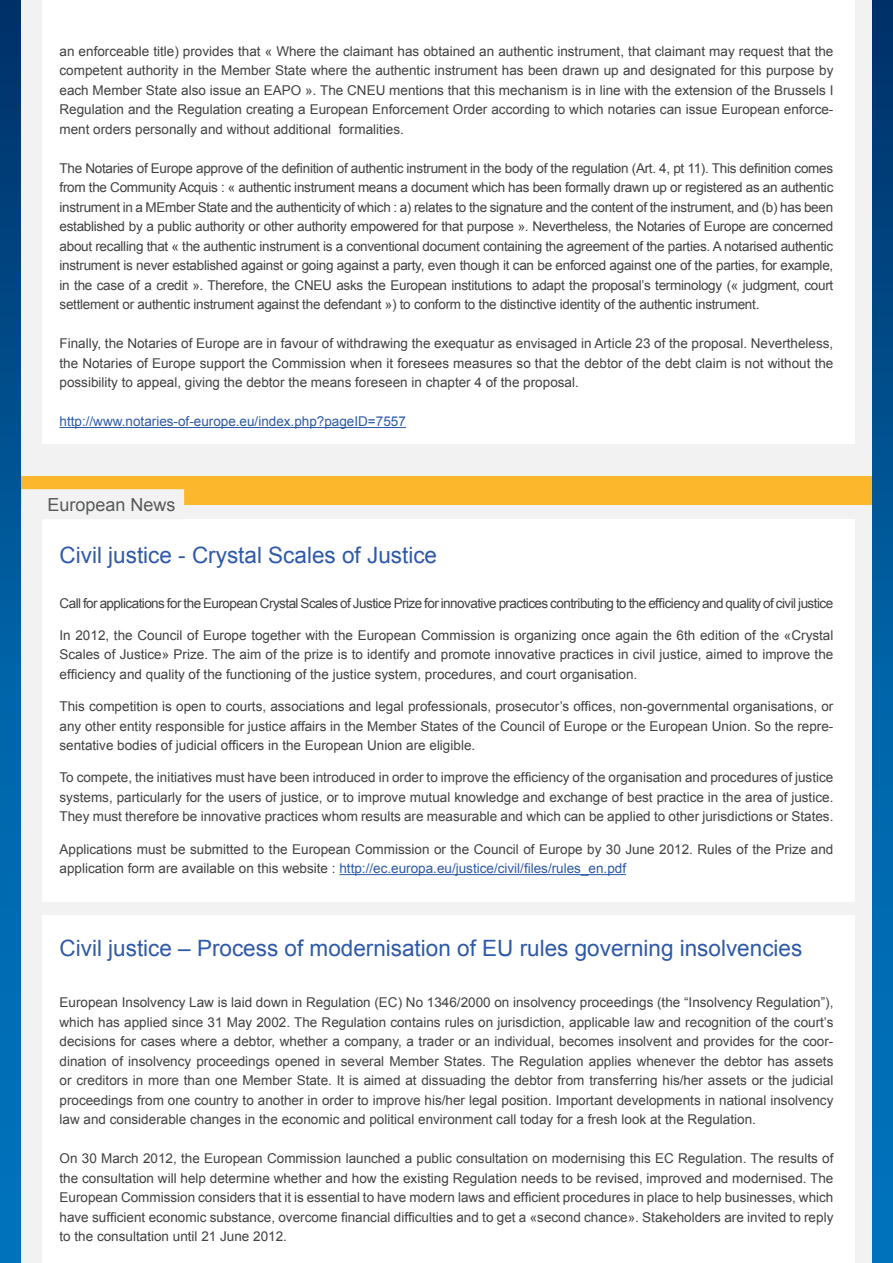
<style>
.page{position:relative;width:893px;height:1263px;background:#fff}
.page>*{position:absolute;margin:0;border:0;box-sizing:border-box;transform-origin:0 0}
.t1{font:22.5px "Arial";color:#2d59a9}
.t2{font:18px "Arial";color:#58595b}
.t3{font:13.5px/19.5px "Arial";color:#414042;text-align:justify}
.t4{font:13.5px "Arial";letter-spacing:-.04em;color:#414042}
.t5{font:13.5px "Arial";color:#2d59a9}
.s1{color:#2d59a9}
</style>
<div class="page">
<div style="left:0;top:0;width:893px;height:1263px;background:linear-gradient(to bottom,#00376f,#007cc8)"></div>
<div style="left:21px;top:0;width:851px;height:1263px;background:#f2f2f2"></div>
<div style="left:43px;top:915px;width:812px;height:348px;background:#fff"></div>
<div style="left:43px;top:519px;width:812px;height:382px;background:#fff"></div>
<div style="left:43px;top:0;width:812px;height:443px;background:#fff"></div>
<div style="left:21px;top:476px;width:851px;height:28px;background:#fdb72d"></div>
<div style="left:21px;top:489px;width:163px;height:30px;background:#f2f2f2"></div>
<hr style="left:60px;top:427px;width:346px;height:1px;background:#2d59a9">
<hr style="left:339px;top:874px;width:287px;height:1px;background:#2d59a9">
<p class="t3" style="left:60px;top:41px;width:775px">an enforceable title) provides that « Where the claimant has obtained an authentic instrument, that claimant may request that the competent authority in the Member State where the authentic instrument has been drawn up and designated for this purpose by each Member State also issue an EAPO ». The CNEU mentions that this mechanism is in line with the extension of the Brussels I Regulation and the Regulation creating a European Enforcement Order according to which notaries can issue European enforce&shy;ment orders personally and without additional formalities.</p>
<p class="t3" style="left:60px;top:158px;width:775px">The Notaries of Europe approve of the definition of authentic instrument in the body of the regulation (Art. 4, pt 11). This definition comes from the Community Acquis : « authentic instrument means a document which has been formally drawn up or registered as an authentic instrument in a MEmber State and the authenticity of which : a) relates to the signature and the content of the instrument, and (b) has been established by a public authority or other authority empowered for that purpose ». Nevertheless, the Notaries of Europe are concerned about recalling that « the authentic instrument is a conventional document containing the agreement of the parties. A notarised authentic instrument is never established against or going against a party, even though it can be enforced against one of the parties, for example, in the case of a credit ». Therefore, the CNEU asks the European institutions to adapt the proposal’s terminology (« judgment, court settlement or authentic instrument against the defendant ») to conform to the distinctive identity of the authentic instrument.</p>
<p class="t3" style="left:60px;top:334px;width:775px">Finally, the Notaries of Europe are in favour of withdrawing the exequatur as envisaged in Article 23 of the proposal. Nevertheless, the Notaries of Europe support the Commission when it foresees measures so that the debtor of the debt claim is not without the possibility to appeal, giving the debtor the means foreseen in chapter 4 of the proposal.</p>
<p class="t5" style="left:60px;top:412px;width:348px">http://www.notaries-of-europe.eu/index.php?pageID=7557</p>
<h2 class="t2" style="left:48px;top:493px;width:130px">European News</h2>
<h1 class="t1" style="left:60px;top:540px;width:379px">Civil justice - Crystal Scales of Justice</h1>
<p class="t4" style="left:60px;top:594px;width:775px">Call for applications for the European Crystal Scales of Justice Prize for innovative practices contributing to the efficiency and quality of civil justice</p>
<p class="t3" style="left:60px;top:625px;width:775px">In 2012, the Council of Europe together with the European Commission is organizing once again the 6th edition of the «Crystal Scales of Justice» Prize. The aim of the prize is to identify and promote innovative practices in civil justice, aimed to improve the efficiency and quality of the functioning of the justice system, procedures, and court organisation.</p>
<p class="t3" style="left:60px;top:697px;width:775px">This competition is open to courts, associations and legal professionals, prosecutor’s offices, non-governmental organisations, or any other entity responsible for justice affairs in the Member States of the Council of Europe or the European Union. So the repre&shy;sentative bodies of judicial officers in the European Union are eligible.</p>
<p class="t3" style="left:60px;top:768px;width:775px">To compete, the initiatives must have been introduced in order to improve the efficiency of the organisation and procedures of justice systems, particularly for the users of justice, or to improve mutual knowledge and exchange of best practice in the area of justice.<br>They must therefore be innovative practices whom results are measurable and which can be applied to other jurisdictions or States.</p>
<p class="t3" style="left:60px;top:839px;width:775px">Applications must be submitted to the European Commission or the Council of Europe by 30 June 2012. Rules of the Prize and application form are available on this website : <span class="s1">http://ec.europa.eu/justice/civil/files/rules_en.pdf</span></p>
<h1 class="t1" style="left:60px;top:933px;width:744px">Civil justice – Process of modernisation of EU rules governing insolvencies</h1>
<p class="t3" style="left:60px;top:993px;width:775px">European Insolvency Law is laid down in Regulation (EC) No 1346/2000 on insolvency proceedings (the “Insolvency Regulation”), which has applied since 31 May 2002. The Regulation contains rules on jurisdiction, applicable law and recognition of the court’s decisions for cases where a debtor, whether a company, a trader or an individual, becomes insolvent and provides for the coor&shy;dination of insolvency proceedings opened in several Member States. The Regulation applies whenever the debtor has assets or creditors in more than one Member State. It is aimed at dissuading the debtor from transferring his/her assets or the judicial proceedings from one country to another in order to improve his/her legal position. Important developments in national insolvency law and considerable changes in the economic and political environment call today for a fresh look at the Regulation.</p>
<p class="t3" style="left:60px;top:1149px;width:775px">On 30 March 2012, the European Commission launched a public consultation on modernising this EC Regulation. The results of the consultation will help determine whether and how the existing Regulation needs to be revised, improved and modernised. The European Commission considers that it is essential to have modern laws and efficient procedures in place to help businesses, which have sufficient economic substance, overcome financial difficulties and to get a «second chance». Stakeholders are invited to reply to the consultation until 21 June 2012.</p>
</div>
